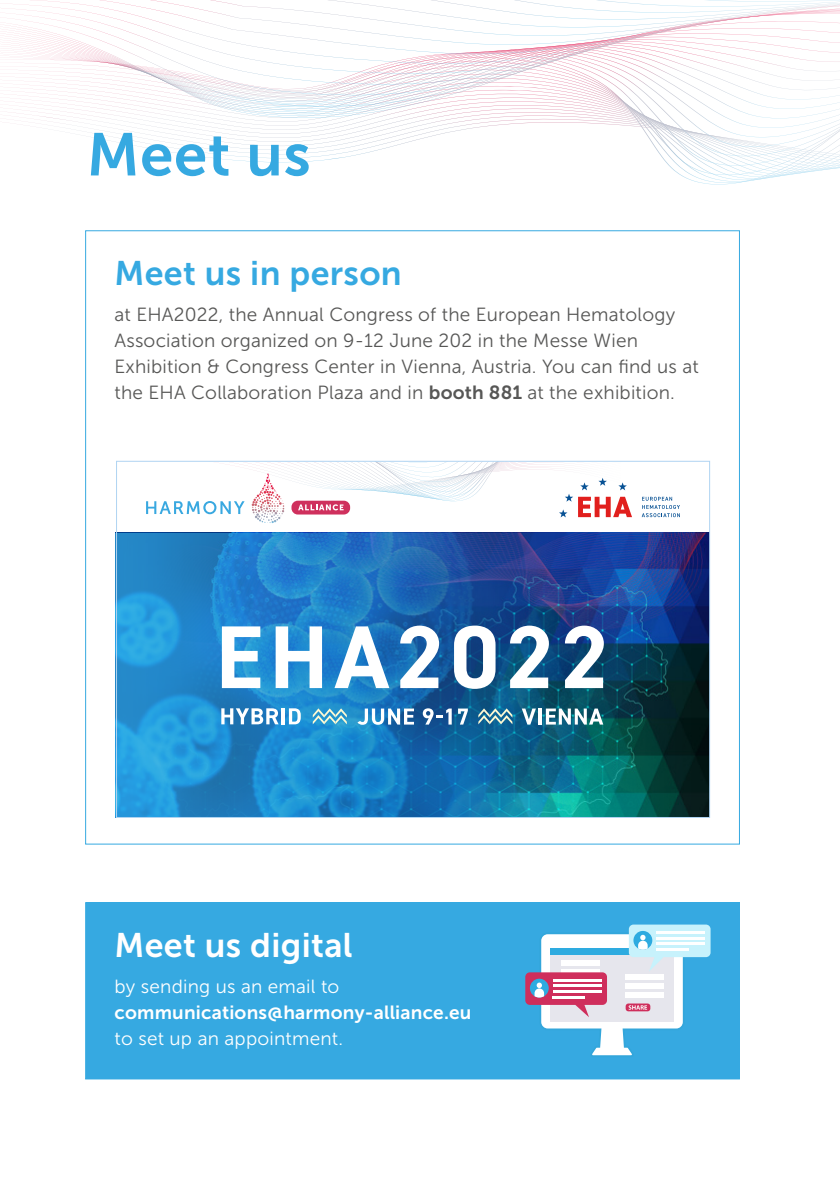
<style>
.page{position:relative;width:840px;height:1191px;background:#fff}
.page>*{position:absolute;margin:0;border:0;box-sizing:border-box;transform-origin:0 0}
.t1{font:60px "Museo Sans 700";letter-spacing:.01em;color:#36a9e1}
.t2{font:34px "Museo Sans 700";letter-spacing:.01em;color:#36a9e1}
.t3{font:34px "Museo Sans 700";letter-spacing:.01em;color:#fff}
.t4{font:19px/26px "Museo Sans 300";letter-spacing:.01em;color:#575756}
.t5{font:19px "Museo Sans 300";letter-spacing:.01em;color:#fff}
.t6{font:19px "Museo Sans 700";letter-spacing:.01em;color:#fff}
.s1{font-family:"Museo Sans 700"}
</style>
<div class="page">
<svg style="left:100px;top:128px;width:172px;height:10px"></svg>
<svg style="left:53px;top:118px;width:219px;height:10px"></svg>
<svg style="left:11px;top:107px;width:261px;height:11px"></svg>
<svg style="left:19px;top:95px;width:253px;height:12px"></svg>
<svg style="left:23px;top:84px;width:249px;height:11px"></svg>
<svg style="left:28px;top:74px;width:244px;height:10px"></svg>
<svg style="left:2px;top:3px;width:256px;height:71px"></svg>
<svg style="left:29px;top:0;width:243px;height:64px"></svg>
<svg style="left:99px;top:0;width:173px;height:54px"></svg>
<svg style="left:272px;top:0;width:567px;height:185px"></svg>
<div style="left:86px;top:902px;width:653px;height:177px;background:#36a9e1"></div>
<svg style="left:641px;top:497px;width:38px;height:20px"></svg>
<svg style="left:146px;top:463px;width:485px;height:54px"></svg>
<img style="left:115px;top:533px;width:592px;height:284px">
<svg style="left:222px;top:626px;width:38px;height:62px"></svg>
<svg style="left:275px;top:626px;width:47px;height:62px"></svg>
<svg style="left:334px;top:626px;width:55px;height:62px"></svg>
<svg style="left:400px;top:625px;width:39px;height:63px"></svg>
<svg style="left:454px;top:625px;width:41px;height:64px"></svg>
<svg style="left:509px;top:625px;width:39px;height:63px"></svg>
<svg style="left:564px;top:625px;width:39px;height:63px"></svg>
<svg style="left:312px;top:708px;width:34px;height:16px"></svg>
<svg style="left:478px;top:708px;width:34px;height:16px"></svg>
<svg style="left:221px;top:708px;width:57px;height:16px"></svg>
<hr style="left:281px;top:708px;width:4px;height:16px;background:#fff">
<svg style="left:289px;top:708px;width:11px;height:16px"></svg>
<svg style="left:357px;top:708px;width:57px;height:17px"></svg>
<svg style="left:422px;top:708px;width:29px;height:16px"></svg>
<svg style="left:458px;top:708px;width:9px;height:16px"></svg>
<svg style="left:521px;top:708px;width:14px;height:16px"></svg>
<hr style="left:538px;top:708px;width:3px;height:16px;background:#fff">
<svg style="left:545px;top:708px;width:58px;height:16px"></svg>
<svg style="left:525px;top:924px;width:185px;height:132px"></svg>
<h1 class="t1" style="left:87px;top:121px;width:225px">Meet us</h1>
<h2 class="t2" style="left:114px;top:254px;width:288px">Meet us in person</h2>
<p class="t4" style="left:114px;top:302px;width:585px">at EHA2022, the Annual Congress of the European Hematology Association organized on 9-12 June 202 in the Messe Wien Exhibition &amp; Congress Center in Vienna, Austria. You can find us at the EHA Collaboration Plaza and in <span class="s1">booth 881</span> at the exhibition.</p>
<h2 class="t3" style="left:114px;top:926px;width:239px">Meet us digital</h2>
<p class="t5" style="left:114px;top:976px;width:226px">by sending us an email to</p>
<p class="t6" style="left:114px;top:1002px;width:358px">communications@harmony-alliance.eu</p>
<p class="t5" style="left:114px;top:1028px;width:230px">to set up an appointment.</p>
</div>
